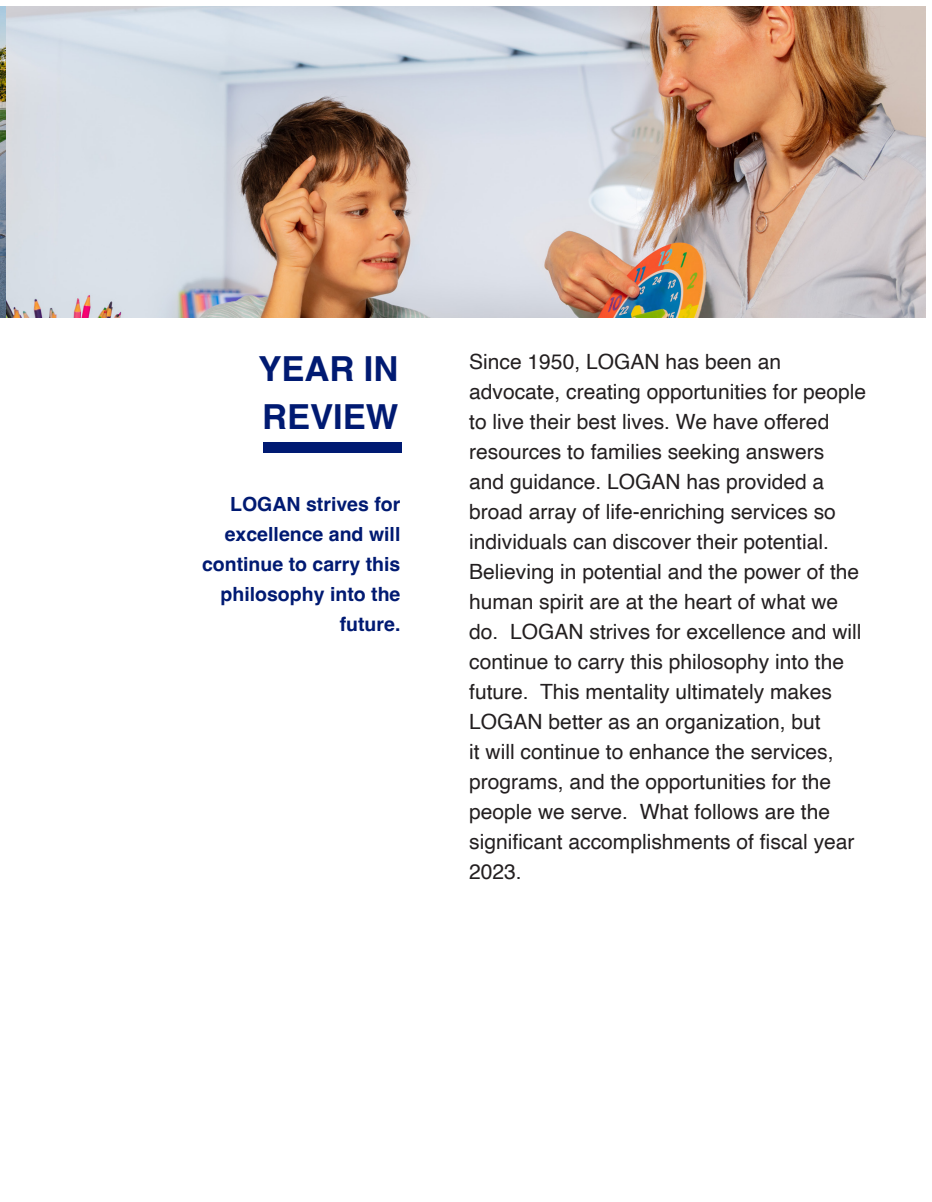
<style>
.page{position:relative;width:932px;height:1202px;background:#fff}
.page>*{position:absolute;margin:0;border:0;box-sizing:border-box;transform-origin:0 0}
.t1{font:700 34.5px "Helvetica";color:#001a72}
.t2{font:21px/30px "Helvetica";color:#231f20}
.t3{font:700 19.5px/30px "Helvetica";color:#001a72;text-align:right}
</style>
<div class="page">
<img style="left:0;top:7px;width:925px;height:310px">
<div style="left:263px;top:441px;width:139px;height:11px;background:#001a72"></div>
<p class="t1" style="left:258px;top:348px;width:141px">YEAR IN</p>
<p class="t1" style="left:262px;top:396px;width:138px">REVIEW</p>
<p class="t3" style="left:202px;top:491px;width:200px">LOGAN strives for excellence and will continue to carry this philosophy into the future.</p>
<p class="t2" style="left:469px;top:347px;width:398px">Since 1950, LOGAN has been an advocate, creating opportunities for people to live their best lives. We have offered resources to families seeking answers<br>and guidance. LOGAN has provided a broad array of life-enriching services so individuals can discover their potential.<br>Believing in potential and the power of the human spirit are at the heart of what we do. LOGAN strives for excellence and will continue to carry this philosophy into the future. This mentality ultimately makes LOGAN better as an organization, but<br>it will continue to enhance the services, programs, and the opportunities for the people we serve. What follows are the significant accomplishments of fiscal year 2023.</p>
</div>
